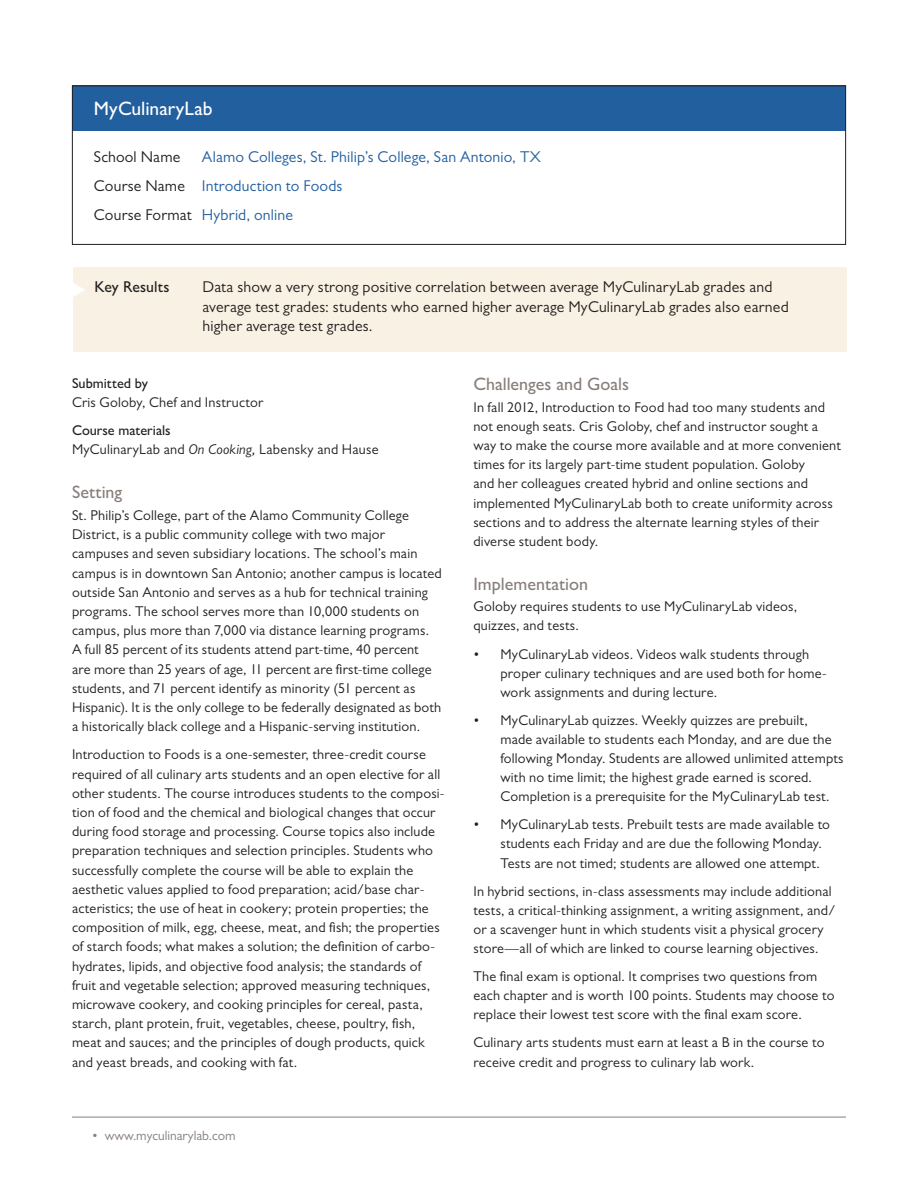
<style>
.page{position:relative;width:918px;height:1188px;background:#fff}
.page>*{position:absolute;margin:0;border:0;box-sizing:border-box;transform-origin:0 0}
.course_info__boxed{font:500 19.5px "Gill Sans MT Pro";letter-spacing:.005em;color:#fff}
.subhead_1{font:500 18px "Gill Sans MT Pro";color:#877e7a}
.course_info__boxed-2{font:15.75px/19.5px "Gill Sans MT Pro";letter-spacing:.01em;color:#231f20}
.course_info__boxed-3{font:15.75px "Gill Sans MT Pro";letter-spacing:.01em;color:#225f9f}
.course_info__boxed-4{font:500 15.75px "Gill Sans MT Pro";color:#231f20}
.text{font:14.25px/19.2px "Gill Sans MT Pro";letter-spacing:.015em;color:#231f20}
.bullet_list__new{font:14.25px/19px "Gill Sans MT Pro";letter-spacing:.015em;color:#231f20}
.subhead_2{font:500 14.25px "Gill Sans MT Pro";color:#231f20}
.t1{font:13.5px "Gill Sans MT Pro";color:#877e7a}
.s1{color:#231f20}
.s2{font-weight:500}
.s3{font-style:italic}
</style>
<div class="page">
<hr style="left:72px;top:1117px;width:774px;height:1px;background:#877e7a">
<div style="left:72px;top:86px;width:774px;height:45px;background:#225f9f"></div>
<div style="left:72px;top:86px;width:774px;height:159px;border:1px solid #231f20"></div>
<div style="left:73px;top:268px;width:774px;height:84px;background:#f9f2e4"></div>
<p class="course_info__boxed" style="left:94px;top:97px;width:120px">MyCulinaryLab</p>
<p class="course_info__boxed-2" style="left:94px;top:146px;width:88px">School Name</p>
<p class="course_info__boxed-3" style="left:202px;top:147px;width:340px">Alamo Colleges, St. Philip’s College, San Antonio, TX</p>
<p class="course_info__boxed-3" style="left:94px;top:176px;width:250px"><span class="s1">Course Name</span> Introduction to Foods</p>
<p class="course_info__boxed-3" style="left:94px;top:206px;width:201px"><span class="s1">Course Format</span> Hybrid, online</p>
<p class="course_info__boxed-4" style="left:95px;top:278px;width:77px">Key Results</p>
<p class="course_info__boxed-2" style="left:203px;top:277px;width:588px">Data show a very strong positive correlation between average MyCulinaryLab grades and average test grades: students who earned higher average MyCulinaryLab grades also earned higher average test grades.</p>
<p class="subhead_2" style="left:72px;top:374px;width:77px">Submitted by</p>
<p class="text" style="left:72px;top:392px;width:193px">Cris Goloby, Chef and Instructor</p>
<p class="text" style="left:72px;top:421px;width:308px"><span class="s2">Course materials<br></span>MyCulinaryLab and <span class="s3">On Cooking,</span> Labensky and Hause</p>
<p class="subhead_1" style="left:72px;top:481px;width:52px">Setting</p>
<p class="text" style="left:72px;top:505px;width:371px">St. Philip’s College, part of the Alamo Community College District, is a public community college with two major campuses and seven subsidiary locations. The school’s main campus is in downtown San Antonio; another campus is located outside San Antonio and serves as a hub for technical training programs. The school serves more than 10,000 students on campus, plus more than 7,000 via distance learning programs.<br>A full 85 percent of its students attend part-time, 40 percent<br>are more than 25 years of age, 11 percent are first-time college students, and 71 percent identify as minority (51 percent as Hispanic). It is the only college to be federally designated as both a historically black college and a Hispanic-serving institution.</p>
<p class="text" style="left:72px;top:745px;width:374px">Introduction to Foods is a one-semester, three-credit course required of all culinary arts students and an open elective for all other students. The course introduces students to the composi&shy;tion of food and the chemical and biological changes that occur during food storage and processing. Course topics also include preparation techniques and selection principles. Students who successfully complete the course will be able to explain the aesthetic values applied to food preparation; acid/base char&shy;acteristics; the use of heat in cookery; protein properties; the composition of milk, egg, cheese, meat, and fish; the properties of starch foods; what makes a solution; the definition of carbo&shy;hydrates, lipids, and objective food analysis; the standards of fruit and vegetable selection; approved measuring techniques, microwave cookery, and cooking principles for cereal, pasta, starch, plant protein, fruit, vegetables, cheese, poultry, fish, meat and sauces; and the principles of dough products, quick and yeast breads, and cooking with fat.</p>
<p class="t1" style="left:72px;top:1127px;width:165px">70 • www.myculinarylab.com</p>
<p class="subhead_1" style="left:473px;top:374px;width:157px">Challenges and Goals</p>
<p class="text" style="left:473px;top:398px;width:369px">In fall 2012, Introduction to Food had too many students and not enough seats. Cris Goloby, chef and instructor sought a way to make the course more available and at more convenient times for its largely part-time student population. Goloby<br>and her colleagues created hybrid and online sections and implemented MyCulinaryLab both to create uniformity across sections and to address the alternate learning styles of their diverse student body.</p>
<p class="subhead_1" style="left:473px;top:573px;width:116px">Implementation</p>
<p class="text" style="left:473px;top:597px;width:325px">Goloby requires students to use MyCulinaryLab videos, quizzes, and tests.</p>
<p class="bullet_list__new" style="left:500px;top:644px;width:328px;text-indent:-27px">• MyCulinaryLab videos. Videos walk students through proper culinary techniques and are used both for home&shy;work assignments and during lecture.</p>
<p class="bullet_list__new" style="left:500px;top:710px;width:345px;text-indent:-27px">• MyCulinaryLab quizzes. Weekly quizzes are prebuilt,<br>made available to students each Monday, and are due the following Monday. Students are allowed unlimited attempts with no time limit; the highest grade earned is scored.<br>Completion is a prerequisite for the MyCulinaryLab test.</p>
<p class="bullet_list__new" style="left:500px;top:815px;width:331px;text-indent:-27px">• MyCulinaryLab tests. Prebuilt tests are made available to students each Friday and are due the following Monday.<br>Tests are not timed; students are allowed one attempt.</p>
<p class="text" style="left:473px;top:881px;width:364px">In hybrid sections, in-class assessments may include additional tests, a critical-thinking assignment, a writing assignment, and/ or a scavenger hunt in which students visit a physical grocery store—all of which are linked to course learning objectives.</p>
<p class="text" style="left:473px;top:967px;width:363px">The final exam is optional. It comprises two questions from each chapter and is worth 100 points. Students may choose to replace their lowest test score with the final exam score.</p>
<p class="text" style="left:473px;top:1033px;width:353px">Culinary arts students must earn at least a B in the course to receive credit and progress to culinary lab work.</p>
</div>
